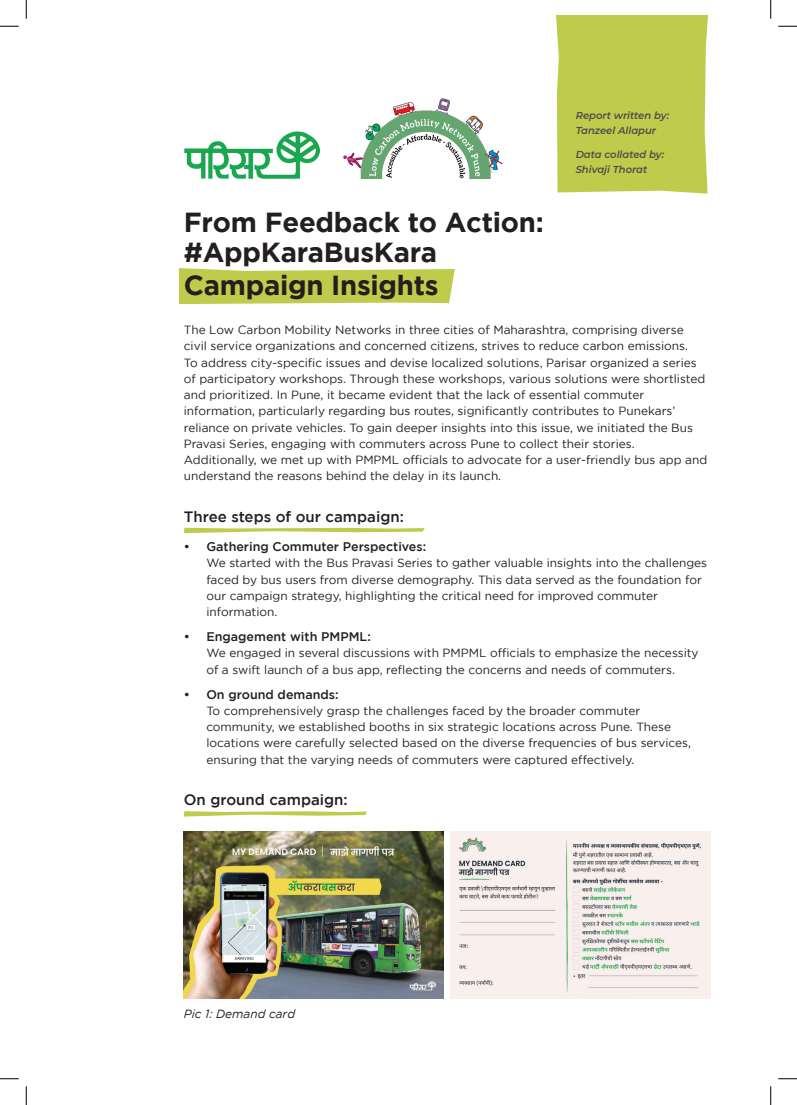
<style>
.page{position:relative;width:797px;height:1105px;background:#fff}
.page>*{position:absolute;margin:0;border:0;box-sizing:border-box;transform-origin:0 0}
.t1{font:700 27.5px/30px "Gotham";letter-spacing:-.01em;color:#231f20}
.t2{font:500 15px "Gotham";color:#231f20}
.t3{font:500 12.5px "Gotham";color:#231f20}
.t4{font:11.88px/16.2px "Gotham";color:#231f20}
.t5{font:italic 11.88px "Gotham";color:#231f20}
.t6{font:italic 600 10px "Montserrat";color:#4b4c4d}
</style>
<div class="page">
<svg style="left:179px;top:268px;width:276px;height:36px"></svg>
<div style="left:556px;top:15px;width:152px;height:179px;background:#becb4b"></div>
<img style="left:450px;top:832px;width:260px;height:167px">
<img style="left:184px;top:832px;width:260px;height:167px">
<svg style="left:184px;top:528px;width:241px;height:5px"></svg>
<svg style="left:184px;top:811px;width:183px;height:5px"></svg>
<img style="left:343px;top:98px;width:160px;height:80px">
<img style="left:185px;top:132px;width:135px;height:46px">
<svg style="left:0;top:25px;width:19px;height:2px"></svg>
<svg style="left:778px;top:25px;width:19px;height:2px"></svg>
<svg style="left:0;top:1078px;width:19px;height:1px"></svg>
<svg style="left:778px;top:1078px;width:19px;height:1px"></svg>
<svg style="left:25px;top:0;width:2px;height:19px"></svg>
<svg style="left:25px;top:1086px;width:2px;height:19px"></svg>
<svg style="left:770px;top:0;width:1px;height:19px"></svg>
<svg style="left:770px;top:1086px;width:1px;height:19px"></svg>
<p class="t6" style="left:575px;top:109px;width:95px">Report written by:</p>
<p class="t6" style="left:575px;top:124px;width:82px">Tanzeel Allapur</p>
<p class="t6" style="left:575px;top:148px;width:90px">Data collated by:</p>
<p class="t6" style="left:575px;top:163px;width:73px">Shivaji Thorat</p>
<p class="t1" style="left:184px;top:207px;width:361px">From Feedback to Action: #AppKaraBusKara</p>
<p class="t1" style="left:184px;top:269px;width:256px">Campaign Insights</p>
<p class="t4" style="left:184px;top:322px;width:525px">The Low Carbon Mobility Networks in three cities of Maharashtra, comprising diverse civil service organizations and concerned citizens, strives to reduce carbon emissions.<br>To address city-specific issues and devise localized solutions, Parisar organized a series of participatory workshops. Through these workshops, various solutions were shortlisted and prioritized. In Pune, it became evident that the lack of essential commuter information, particularly regarding bus routes, significantly contributes to Punekars’ reliance on private vehicles. To gain deeper insights into this issue, we initiated the Bus Pravasi Series, engaging with commuters across Pune to collect their stories.<br>Additionally, we met up with PMPML officials to advocate for a user-friendly bus app and understand the reasons behind the delay in its launch.</p>
<p class="t2" style="left:184px;top:508px;width:222px">Three steps of our campaign:</p>
<p class="t3" style="left:184px;top:540px;width:244px">• Gathering Commuter Perspectives:</p>
<p class="t4" style="left:206px;top:555px;width:502px">We started with the Bus Pravasi Series to gather valuable insights into the challenges faced by bus users from diverse demography. This data served as the foundation for our campaign strategy, highlighting the critical need for improved commuter information.</p>
<p class="t3" style="left:184px;top:630px;width:188px">• Engagement with PMPML:</p>
<p class="t4" style="left:206px;top:645px;width:494px">We engaged in several discussions with PMPML officials to emphasize the necessity of a swift launch of a bus app, reflecting the concerns and needs of commuters.</p>
<p class="t3" style="left:184px;top:687px;width:156px">• On ground demands:</p>
<p class="t4" style="left:206px;top:702px;width:486px">To comprehensively grasp the challenges faced by the broader commuter community, we established booths in six strategic locations across Pune. These locations were carefully selected based on the diverse frequencies of bus services, ensuring that the varying needs of commuters were captured effectively.</p>
<p class="t2" style="left:184px;top:791px;width:165px">On ground campaign:</p>
<p class="t5" style="left:184px;top:1007px;width:113px">Pic 1: Demand card</p>
</div>
